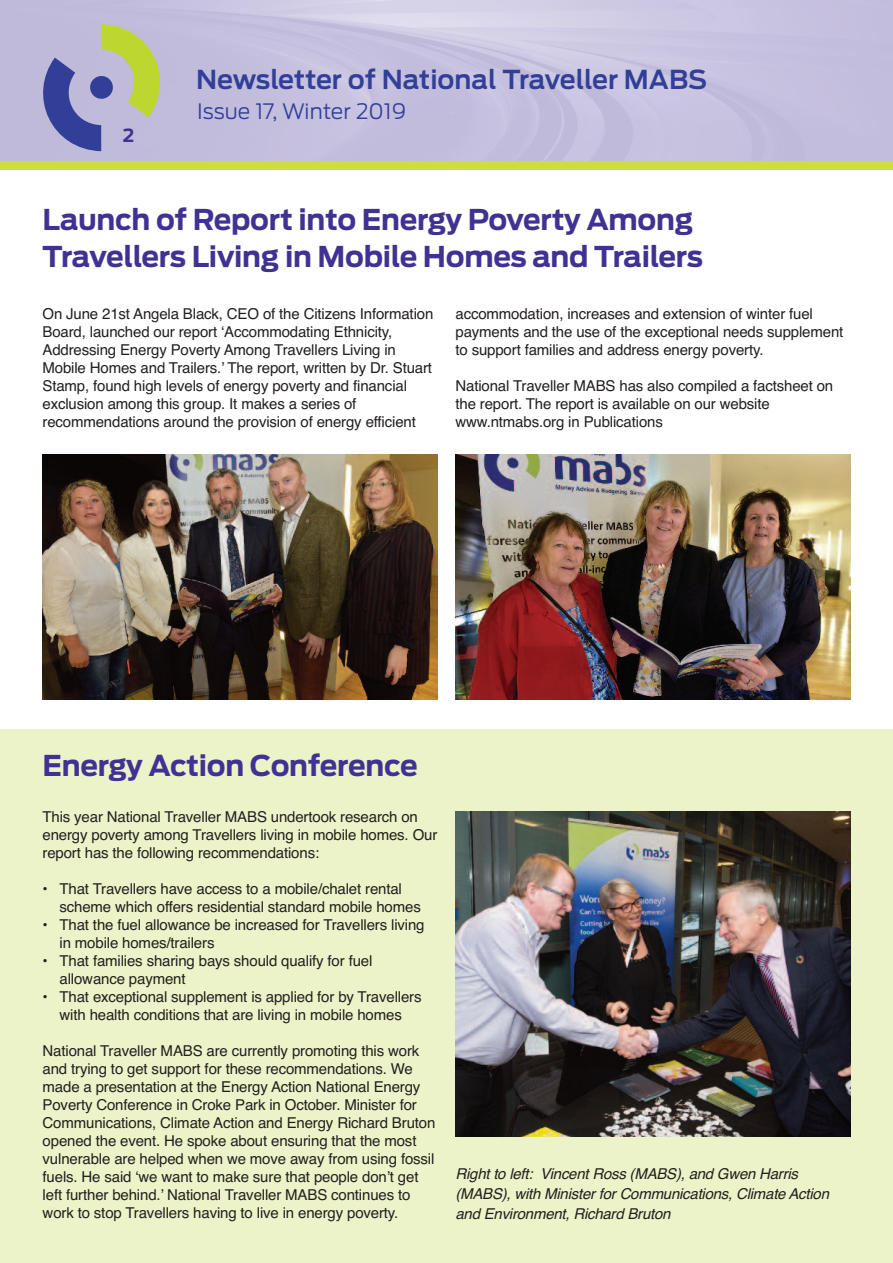
<style>
.page{position:relative;width:893px;height:1263px;background:#fff}
.page>*{position:absolute;margin:0;border:0;box-sizing:border-box;transform-origin:0 0}
.t1{font:700 28.5px/37.2px "Ford Antenna";letter-spacing:-.01em;color:#3f3293}
.t2{font:600 25.95px "Ford Antenna";color:#313f98}
.t3{font:300 21.15px "Ford Antenna";color:#313f98}
.t4{font:700 18px "Ford Antenna";color:#3f3293}
.t5{font:15px/18px "Helvetica";letter-spacing:-.01em;color:#231f20}
.t6{font:italic 15px/20.2px "Helvetica";letter-spacing:-.015em;color:#231f20}
</style>
<div class="page">
<div style="left:0;top:729px;width:893px;height:534px;background:#edf3c8"></div>
<img style="left:0;top:0;width:893px;height:162px">
<svg style="left:43px;top:24px;width:135px;height:127px;background:#a6a8b5"></svg>
<div style="left:0;top:162px;width:893px;height:8px;background:#cddc44"></div>
<img style="left:43px;top:455px;width:394px;height:245px">
<img style="left:455px;top:455px;width:395px;height:245px">
<img style="left:455px;top:811px;width:395px;height:326px">
<p class="t4" style="left:123px;top:129px;width:13px">2</p>
<h2 class="t2" style="left:196px;top:69px;width:513px">Newsletter of National Traveller MABS</h2>
<h3 class="t3" style="left:197px;top:104px;width:211px">Issue 17, Winter 2019</h3>
<h1 class="t1" style="left:43px;top:203px;width:662px">Launch of Report into Energy Poverty Among<br>Travellers Living in Mobile Homes and Trailers</h1>
<p class="t5" style="left:43px;top:304px;width:392px">On June 21st Angela Black, CEO of the Citizens Information Board, launched our report ‘Accommodating Ethnicity, Addressing Energy Poverty Among Travellers Living in Mobile Homes and Trailers.’ The report, written by Dr. Stuart Stamp, found high levels of energy poverty and financial exclusion among this group. It makes a series of recommendations around the provision of energy efficient</p>
<p class="t5" style="left:455px;top:304px;width:389px">accommodation, increases and extension of winter fuel payments and the use of the exceptional needs supplement to support families and address energy poverty.</p>
<p class="t5" style="left:455px;top:376px;width:379px">National Traveller MABS has also compiled a factsheet on the report. The report is available on our website www.ntmabs.org in Publications</p>
<h1 class="t1" style="left:43px;top:749px;width:377px">Energy Action Conference</h1>
<p class="t5" style="left:43px;top:807px;width:396px">This year National Traveller MABS undertook research on energy poverty among Travellers living in mobile homes. Our report has the following recommendations:</p>
<p class="t5" style="left:60px;top:879px;width:363px;text-indent:-17px">• That Travellers have access to a mobile/chalet rental scheme which offers residential standard mobile homes</p>
<p class="t5" style="left:60px;top:915px;width:366px;text-indent:-17px">• That the fuel allowance be increased for Travellers living in mobile homes/trailers</p>
<p class="t5" style="left:60px;top:951px;width:314px;text-indent:-17px">• That families sharing bays should qualify for fuel allowance payment</p>
<p class="t5" style="left:43px;top:987px;width:380px;text-align:center">• That exceptional supplement is applied for by Travellers with health conditions that are living in mobile homes</p>
<p class="t5" style="left:43px;top:1041px;width:394px">National Traveller MABS are currently promoting this work and trying to get support for these recommendations. We made a presentation at the Energy Action National Energy Poverty Conference in Croke Park in October. Minister for Communications, Climate Action and Energy Richard Bruton opened the event. He spoke about ensuring that the most vulnerable are helped when we move away from using fossil fuels. He said ‘we want to make sure that people don’t get left further behind.’ National Traveller MABS continues to work to stop Travellers having to live in energy poverty.</p>
<p class="t6" style="left:455px;top:1164px;width:375px">Right to left: Vincent Ross (MABS), and Gwen Harris (MABS), with Minister for Communications, Climate Action and Environment, Richard Bruton</p>
</div>
